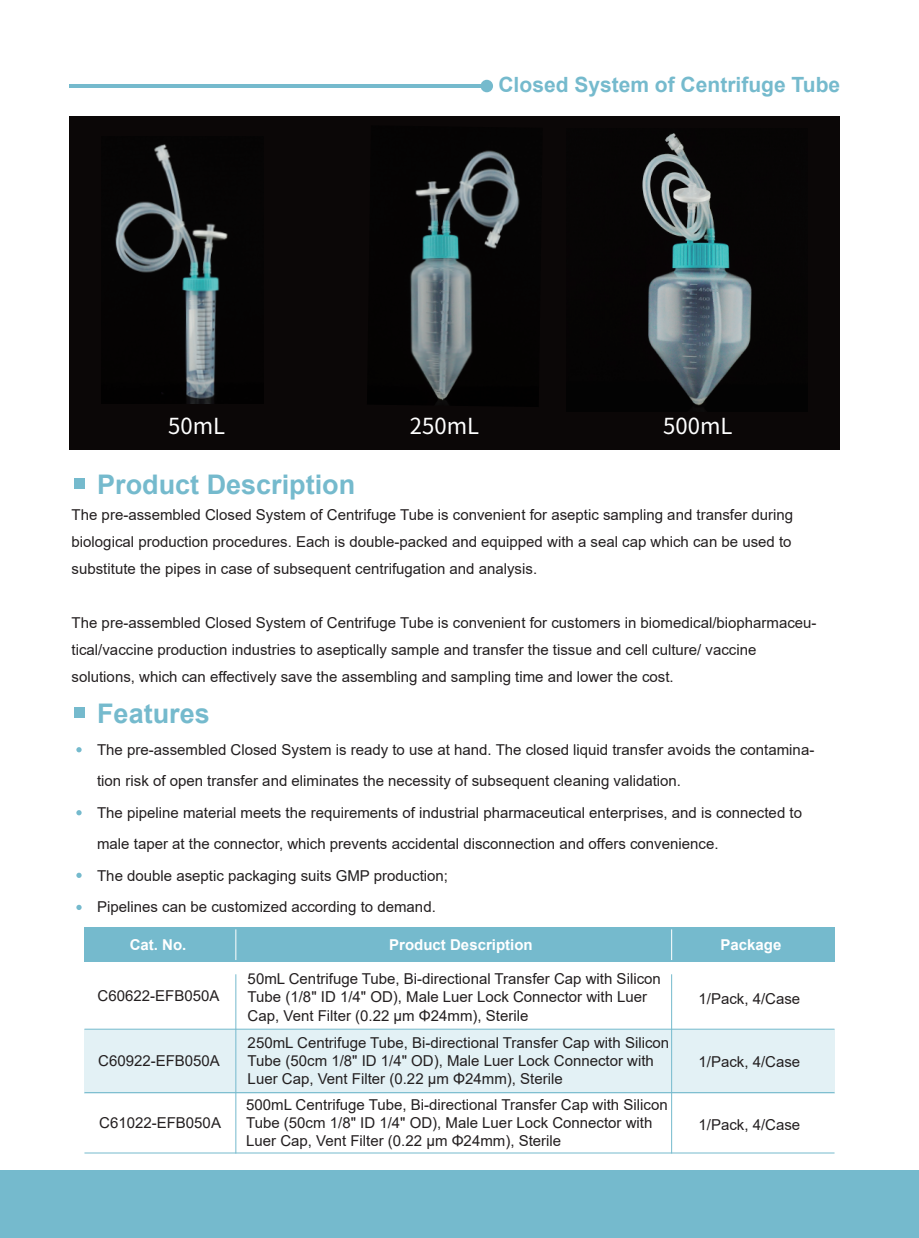
<style>
.page{position:relative;width:919px;height:1238px;background:#fff}
.page>*{position:absolute;margin:0;border:0;box-sizing:border-box;transform-origin:0 0}
.t1{font:700 27px "Arial";color:#75bacd}
.t2{font:22.05px "Source Han Sans CN";color:#fff}
.t3{font:700 21px "Arial";color:#75bacd}
.t4{font:15px/18px "Arial";color:#231f20}
.t5{font:700 15px "Arial";color:#fff}
</style>
<div class="page">
<div style="left:84px;top:1029px;width:750px;height:64px;background:#e3f1f5"></div>
<div style="left:69px;top:116px;width:771px;height:334px;background:#0b0707"></div>
<div style="left:0;top:1170px;width:918px;height:67px;background:#75bacd"></div>
<div style="left:74px;top:479px;width:10px;height:10px;background:#75bacd"></div>
<div style="left:74px;top:707px;width:10px;height:10px;background:#75bacd"></div>
<svg style="left:76px;top:747px;width:6px;height:5px"></svg>
<svg style="left:76px;top:810px;width:6px;height:5px"></svg>
<svg style="left:76px;top:872px;width:6px;height:5px"></svg>
<svg style="left:76px;top:904px;width:6px;height:6px"></svg>
<img style="left:115px;top:144px;width:113px;height:259px">
<img style="left:410px;top:150px;width:110px;height:251px">
<img style="left:642px;top:133px;width:110px;height:273px">
<div style="left:480px;top:80px;width:13px;height:12px;background:#75bacd;border-radius:50%"></div>
<hr style="left:69px;top:84px;width:418px;height:3px;background:#75bacd">
<hr style="left:235px;top:974px;width:1px;height:179px;background:#75bacd">
<hr style="left:671px;top:974px;width:1px;height:179px;background:#75bacd">
<hr style="left:84px;top:1028px;width:750px;height:1px;background:#75bacd">
<hr style="left:84px;top:1152px;width:750px;height:1px;background:#75bacd">
<hr style="left:84px;top:1092px;width:750px;height:1px;background:#75bacd">
<div style="left:84px;top:927px;width:750px;height:34px;background:#75bacd"></div>
<hr style="left:235px;top:929px;width:1px;height:31px;background:#fff">
<hr style="left:671px;top:929px;width:1px;height:31px;background:#fff">
<h3 class="t3" style="left:498px;top:70px;width:343px">Closed System of Centrifuge Tube</h3>
<h2 class="t2" style="left:168px;top:413px;width:58px">50mL</h2>
<h2 class="t2" style="left:410px;top:413px;width:71px">250mL</h2>
<h2 class="t2" style="left:663px;top:413px;width:71px">500mL</h2>
<h1 class="t1" style="left:97px;top:465px;width:260px">Product Description</h1>
<p class="t4" style="left:72px;top:501px;width:723px;line-height:27px;text-align:justify">The pre-assembled Closed System of Centrifuge Tube is convenient for aseptic sampling and transfer during biological production procedures. Each is double-packed and equipped with a seal cap which can be used to substitute the pipes in case of subsequent centrifugation and analysis.</p>
<p class="t4" style="left:72px;top:609px;width:746px;line-height:27px">The pre-assembled Closed System of Centrifuge Tube is convenient for customers in biomedical/biopharmaceu&shy;tical/vaccine production industries to aseptically sample and transfer the tissue and cell culture/ vaccine solutions, which can effectively save the assembling and sampling time and lower the cost.</p>
<h1 class="t1" style="left:97px;top:694px;width:114px">Features</h1>
<p class="t4" style="left:97px;top:733px;width:718px;line-height:31.5px">The pre-assembled Closed System is ready to use at hand. The closed liquid transfer avoids the contamina&shy;tion risk of open transfer and eliminates the necessity of subsequent cleaning validation.<br>The pipeline material meets the requirements of industrial pharmaceutical enterprises, and is connected to male taper at the connector, which prevents accidental disconnection and offers convenience.<br>The double aseptic packaging suits GMP production;<br>Pipelines can be customized according to demand.</p>
<p class="t5" style="left:130px;top:934px;width:58px">Cat. No.</p>
<p class="t5" style="left:389px;top:934px;width:145px">Product Description</p>
<p class="t5" style="left:720px;top:934px;width:62px">Package</p>
<p class="t4" style="left:248px;top:970px;width:414px">50mL Centrifuge Tube, Bi-directional Transfer Cap with Silicon<br>Tube (1/8" ID 1/4" OD), Male Luer Lock Connector with Luer<br>Cap, Vent Filter (0.22 μm Φ24mm), Sterile</p>
<p class="t4" style="left:248px;top:1033px;width:423px">250mL Centrifuge Tube, Bi-directional Transfer Cap with Silicon<br>Tube (50cm 1/8" ID 1/4" OD), Male Luer Lock Connector with<br>Luer Cap, Vent Filter (0.22 μm Φ24mm), Sterile</p>
<p class="t4" style="left:246px;top:1095px;width:423px">500mL Centrifuge Tube, Bi-directional Transfer Cap with Silicon<br>Tube (50cm 1/8" ID 1/4" OD), Male Luer Lock Connector with<br>Luer Cap, Vent Filter (0.22 μm Φ24mm), Sterile</p>
<p class="t4" style="left:98px;top:986px;width:123px">C60622-EFB050A</p>
<p class="t4" style="left:698px;top:989px;width:103px">1/Pack, 4/Case</p>
<p class="t4" style="left:98px;top:1051px;width:123px">C60922-EFB050A</p>
<p class="t4" style="left:698px;top:1052px;width:103px">1/Pack, 4/Case</p>
<p class="t4" style="left:99px;top:1113px;width:123px">C61022-EFB050A</p>
<p class="t4" style="left:698px;top:1115px;width:103px">1/Pack, 4/Case</p>
</div>
